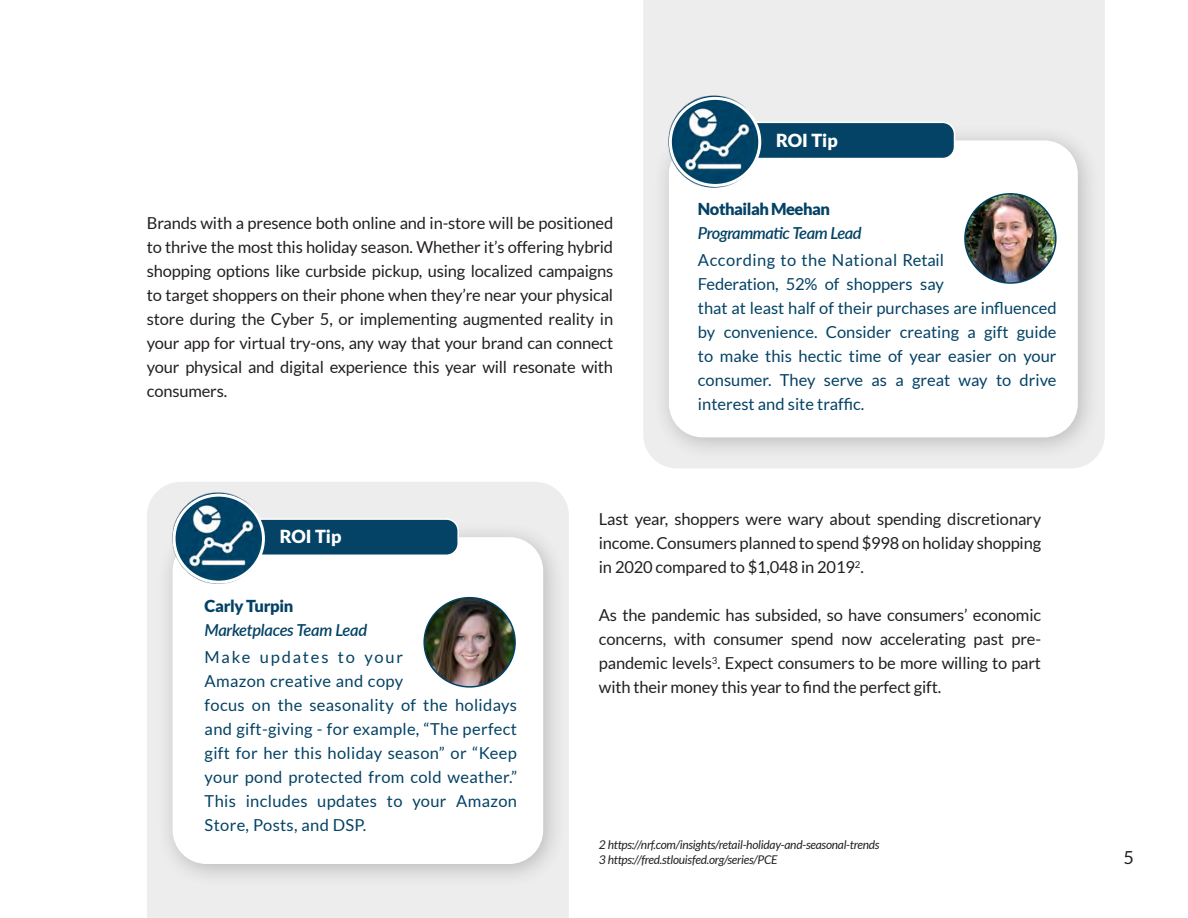
<style>
.page{position:relative;width:1188px;height:918px;background:#fff}
.page>*{position:absolute;margin:0;border:0;box-sizing:border-box;transform-origin:0 0}
.t1{font:900 18px "Lato";color:#fff}
.t2{font:18px "Lato";color:#231f20}
.t3{font:16.5px/24px "Lato";letter-spacing:-.01em;color:#231f20;text-align:justify}
.t4{font:16.5px/24px "Lato";color:#044265}
.t5{font:16.5px/24px "Lato";letter-spacing:.02em;color:#044265}
.t6{font:italic 600 16.5px/24px "Lato";letter-spacing:-.03em;color:#044265}
.t7{font:900 16.5px "Lato";letter-spacing:-.02em;color:#044265}
.t8{font:italic 12px "Lato";letter-spacing:-.02em;color:#231f20}
.s1{font-weight:900;font-style:normal}
</style>
<div class="page">
<div style="left:147px;top:482px;width:422px;height:436px;background:#ededed"></div>
<div style="left:643px;top:0;width:462px;height:468px;background:#ededed"></div>
<div style="left:156px;top:521px;width:411px;height:367px;background:#231f20;opacity:.25"></div>
<div style="left:173px;top:537px;width:370px;height:327px;background:#fff;border-radius:34px"></div>
<div style="left:652px;top:124px;width:450px;height:337px;background:#231f20;opacity:.25"></div>
<div style="left:669px;top:140px;width:409px;height:297px;background:#fff;border-radius:34px"></div>
<svg style="left:269px;top:518px;width:191px;height:37px;background:#185272"></svg>
<svg style="left:766px;top:121px;width:190px;height:37px;background:#175172"></svg>
<img style="left:166px;top:487px;width:103px;height:103px">
<img style="left:663px;top:90px;width:103px;height:103px">
<div style="left:173px;top:494px;width:92px;height:90px;border:3px solid #fff;border-radius:50%"></div>
<div style="left:669px;top:97px;width:92px;height:90px;border:3px solid #fff;border-radius:50%"></div>
<img style="left:425px;top:598px;width:90px;height:89px">
<div style="left:423px;top:597px;width:93px;height:91px;border:2px solid #004366;border-radius:50%"></div>
<img style="left:965px;top:194px;width:90px;height:89px">
<div style="left:964px;top:193px;width:93px;height:91px;border:2px solid #004366;border-radius:50%"></div>
<p class="t3" style="left:147px;top:211px;width:468px">Brands with a presence both online and in-store will be positioned to thrive the most this holiday season. Whether it’s offering hybrid shopping options like curbside pickup, using localized campaigns to target shoppers on their phone when they’re near your physical store during the Cyber 5, or implementing augmented reality in your app for virtual try-ons, any way that your brand can connect your physical and digital experience this year will resonate with consumers.</p>
<p class="t1" style="left:776px;top:130px;width:63px">ROI Tip</p>
<p class="t6" style="left:698px;top:197px;width:165px"><span class="s1">Nothailah Meehan<br></span>Programmatic Team Lead</p>
<p class="t4" style="left:698px;top:248px;width:360px">According to the National Retail<br>Federation, 52% of shoppers say<br>that at least half of their purchases are influenced by convenience. Consider creating a gift guide to make this hectic time of year easier on your consumer. They serve as a great way to drive interest and site traffic.</p>
<p class="t1" style="left:280px;top:526px;width:63px">ROI Tip</p>
<p class="t7" style="left:205px;top:596px;width:90px">Carly Turpin</p>
<p class="t6" style="left:205px;top:617px;width:164px">Marketplaces Team Lead</p>
<p class="t5" style="left:205px;top:645px;width:314px">Make updates to your<br>Amazon creative and copy<br>focus on the seasonality of the holidays and gift-giving - for example, “The perfect gift for her this holiday season” or “Keep your pond protected from cold weather.” This includes updates to your Amazon Store, Posts, and DSP.</p>
<p class="t3" style="left:599px;top:507px;width:444px">Last year, shoppers were wary about spending discretionary income. Consumers planned to spend $998 on holiday shopping in 2020 compared to $1,048 in 2019<sup>2</sup>.</p>
<p class="t3" style="left:599px;top:603px;width:444px">As the pandemic has subsided, so have consumers’ economic concerns, with consumer spend now accelerating past pre&shy;pandemic levels<sup>3</sup>. Expect consumers to be more willing to part with their money this year to find the perfect gift.</p>
<p class="t8" style="left:599px;top:838px;width:282px">2 https://nrf.com/insights/retail-holiday-and-seasonal-trends</p>
<p class="t8" style="left:599px;top:853px;width:180px">3 https://fred.stlouisfed.org/series/PCE</p>
<p class="t2" style="left:1124px;top:847px;width:12px">5</p>
</div>
